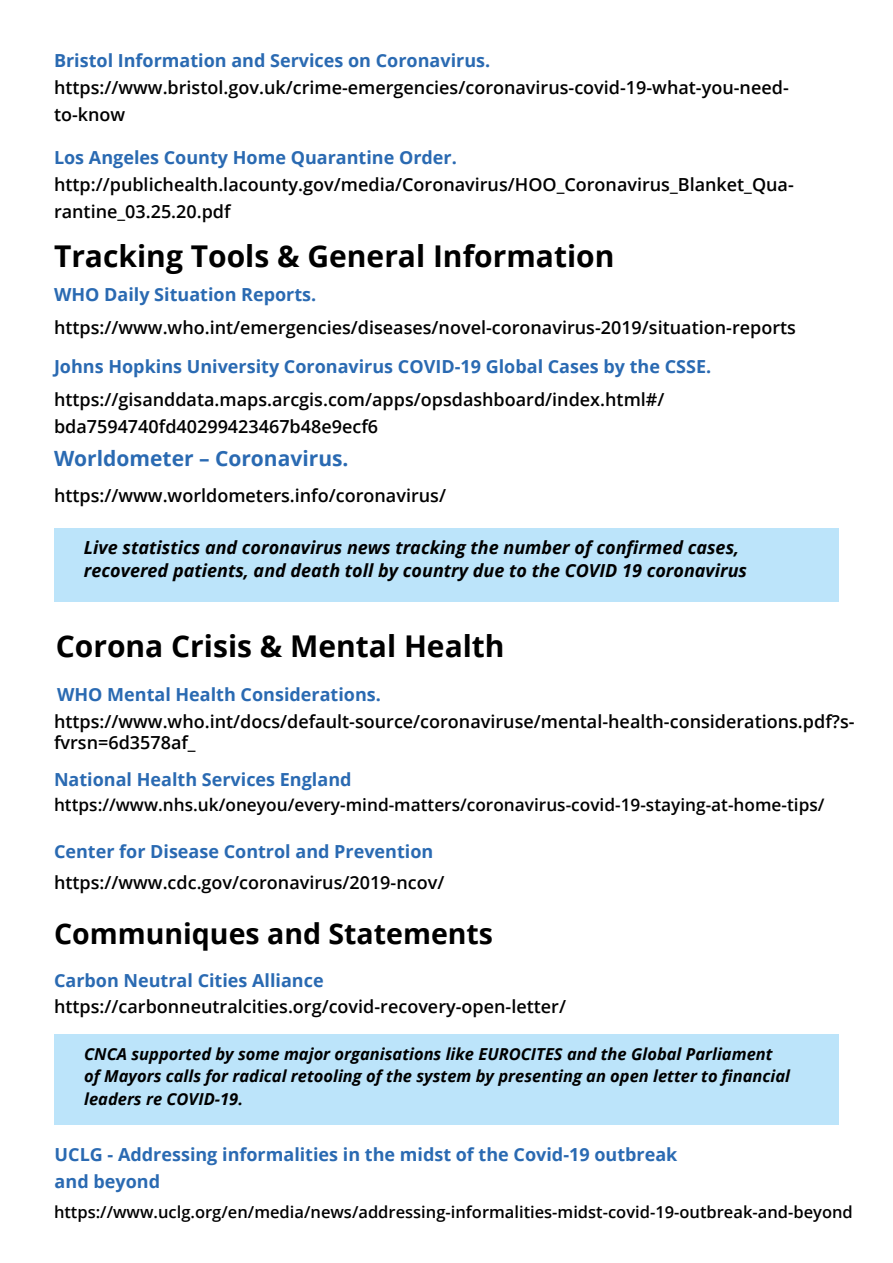
<style>
.page{position:relative;width:893px;height:1263px;background:#fff}
.page>*{position:absolute;margin:0;border:0;box-sizing:border-box;transform-origin:0 0}
.t1{font:700 30px "Open Sans";color:#000}
.t2{font:700 28.5px "Open Sans";color:#000}
.t3{font:700 21px "Open Sans";color:#2a6ab2}
.t4{font:600 18px/27px "Open Sans";color:#000}
.t5{font:700 18px/27px "Open Sans";color:#2a6ab2}
.t6{font:italic 700 18px/22.5px "Open Sans";color:#000}
.t7{font:600 17.25px "Open Sans";color:#000}
.t8{font:italic 700 16.5px/22.5px "Open Sans";color:#000}
.t9{font:600 16.5px "Open Sans";color:#000}
</style>
<div class="page">
<div style="left:54px;top:528px;width:785px;height:74px;background:#bce4fa"></div>
<div style="left:54px;top:1034px;width:785px;height:91px;background:#bce4fa"></div>
<p class="t5" style="left:54px;top:46px;width:438px">Bristol Information and Services on Coronavirus.</p>
<p class="t4" style="left:54px;top:74px;width:736px">https://www.bristol.gov.uk/crime-emergencies/coronavirus-covid-19-what-you-need&shy;to-know</p>
<p class="t5" style="left:54px;top:144px;width:404px">Los Angeles County Home Quarantine Order.</p>
<p class="t4" style="left:54px;top:171px;width:741px">http://publichealth.lacounty.gov/media/Coronavirus/HOO_Coronavirus_Blanket_Qua&shy;rantine_03.25.20.pdf</p>
<h1 class="t1" style="left:54px;top:235px;width:562px">Tracking Tools &amp; General Information</h1>
<p class="t5" style="left:54px;top:280px;width:264px">WHO Daily Situation Reports.</p>
<p class="t4" style="left:54px;top:313px;width:743px">https://www.who.int/emergencies/diseases/novel-coronavirus-2019/situation-reports</p>
<p class="t5" style="left:54px;top:352px;width:659px">Johns Hopkins University Coronavirus COVID-19 Global Cases by the CSSE.</p>
<p class="t4" style="left:54px;top:385px;width:612px">https://gisanddata.maps.arcgis.com/apps/opsdashboard/index.html#/ bda7594740fd40299423467b48e9ecf6</p>
<p class="t3" style="left:54px;top:443px;width:296px">Worldometer – Coronavirus.</p>
<p class="t4" style="left:54px;top:481px;width:393px">https://www.worldometers.info/coronavirus/</p>
<p class="t6" style="left:84px;top:536px;width:665px">Live statistics and coronavirus news tracking the number of confirmed cases, recovered patients, and death toll by country due to the COVID 19 coronavirus</p>
<h1 class="t1" style="left:56px;top:624px;width:450px">Corona Crisis &amp; Mental Health</h1>
<p class="t5" style="left:57px;top:681px;width:325px">WHO Mental Health Considerations.</p>
<p class="t4" style="left:54px;top:710px;width:802px;line-height:21.6px">https://www.who.int/docs/default-source/coronaviruse/mental-health-considerations.pdf?s&shy;fvrsn=6d3578af_</p>
<p class="t5" style="left:54px;top:765px;width:299px">National Health Services England</p>
<p class="t7" style="left:54px;top:793px;width:772px">https://www.nhs.uk/oneyou/every-mind-matters/coronavirus-covid-19-staying-at-home-tips/</p>
<p class="t5" style="left:54px;top:837px;width:381px">Center for Disease Control and Prevention</p>
<p class="t4" style="left:54px;top:868px;width:392px">https://www.cdc.gov/coronavirus/2019-ncov/</p>
<h2 class="t2" style="left:54px;top:913px;width:441px">Communiques and Statements</h2>
<p class="t5" style="left:54px;top:966px;width:271px">Carbon Neutral Cities Alliance</p>
<p class="t4" style="left:54px;top:993px;width:514px">https://carbonneutralcities.org/covid-recovery-open-letter/</p>
<p class="t8" style="left:84px;top:1042px;width:708px">CNCA supported by some major organisations like EUROCITES and the Global Parliament of Mayors calls for radical retooling of the system by presenting an open letter to financial leaders re COVID-19.</p>
<p class="t5" style="left:55px;top:1140px;width:624px">UCLG - Addressing informalities in the midst of the Covid-19 outbreak and beyond</p>
<p class="t9" style="left:54px;top:1200px;width:800px">https://www.uclg.org/en/media/news/addressing-informalities-midst-covid-19-outbreak-and-beyond</p>
</div>
